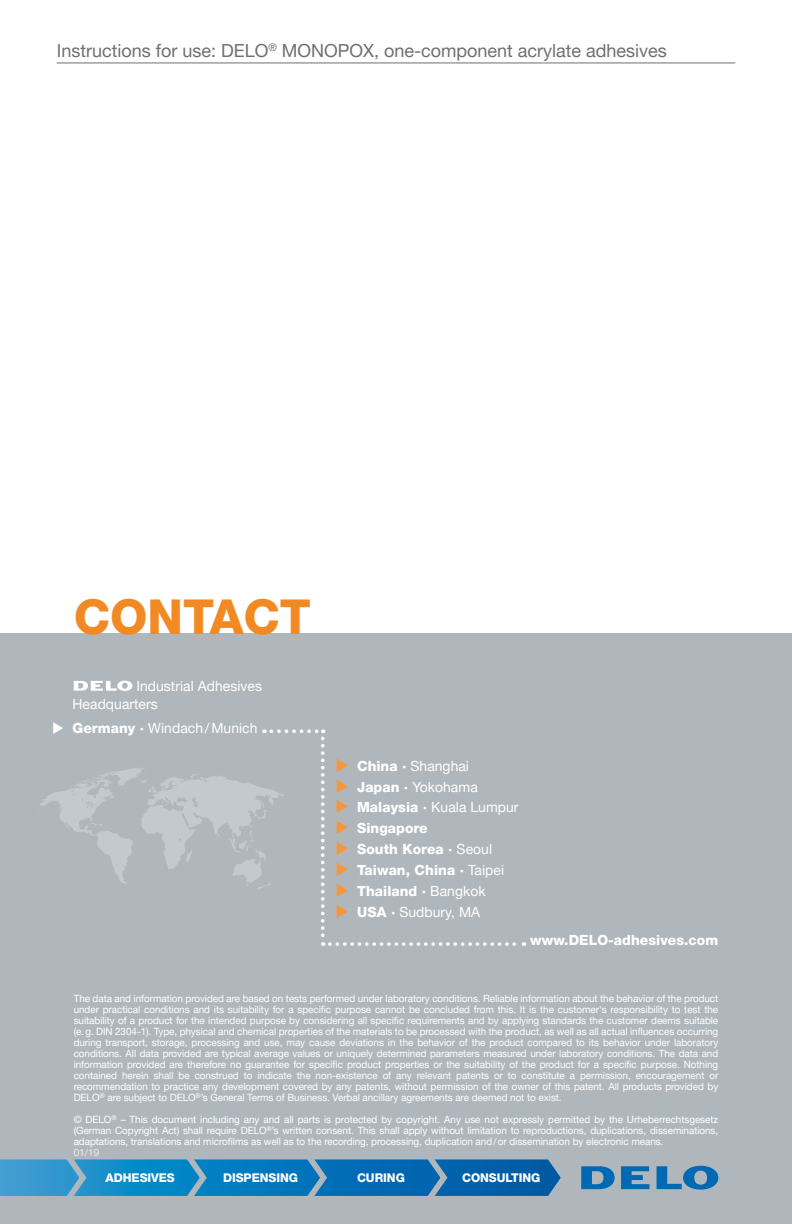
<style>
.page{position:relative;width:792px;height:1224px;background:#fff}
.page>*{position:absolute;margin:0;border:0;box-sizing:border-box;transform-origin:0 0}
.t1{font:800 48px "Helvetica Neue LT Pro";color:#f28a24}
.t2{font:18px "Helvetica Neue LT Pro";color:#6f6f6e}
.t3{font:14px/18px "Helvetica Neue LT Pro";letter-spacing:.005em;color:#fff}
.t4{font:800 14px "Helvetica Neue LT Pro";letter-spacing:.005em;color:#fff}
.t5{font:800 12px "Helvetica Neue LT Pro";letter-spacing:-.005em;color:#fff}
.t6{font:10px/11px "Helvetica Neue LT Pro";letter-spacing:-.005em;color:#fff;text-align:justify}
.t7{font:300 10px "Helvetica Neue LT Pro";color:#fff}
.s1{font-weight:800}
.s2{color:#f4973c}
.s3{font-weight:400}
</style>
<div class="page">
<div style="left:0;top:634px;width:792px;height:590px;background:#b0b7bc"></div>
<svg style="left:621px;top:1166px;width:29px;height:23px"></svg>
<svg style="left:581px;top:1166px;width:34px;height:23px"></svg>
<svg style="left:657px;top:1166px;width:61px;height:24px"></svg>
<svg style="left:0;top:1159px;width:561px;height:37px;background:#167cbb"></svg>
<svg style="left:74px;top:681px;width:58px;height:10px"></svg>
<svg style="left:40px;top:729px;width:485px;height:217px"></svg>
<hr style="left:57px;top:63px;width:678px;height:1px;background:#6f6f6e">
<h2 class="t2" style="left:57px;top:39px;width:612px">Instructions for use: DELO<sup>®</sup> MONOPOX, one-component acrylate adhesives</h2>
<h1 class="t1" style="left:74px;top:588px;width:239px">CONTACT</h1>
<h3 class="t3" style="left:73px;top:677px;width:191px;text-indent:64px">Industrial Adhesives<br>Headquarters</h3>
<h3 class="t3" style="left:52px;top:718px;width:207px">◆ <span class="s1">Germany ·</span> Windach / Munich</h3>
<h3 class="t3" style="left:336px;top:756px;width:135px"><span class="s2">◆</span> <span class="s1">China ·</span> Shanghai</h3>
<h3 class="t3" style="left:336px;top:777px;width:144px"><span class="s2">◆</span> <span class="s1">Japan ·</span> Yokohama</h3>
<h3 class="t3" style="left:336px;top:798px;width:185px"><span class="s2">◆</span> <span class="s1">Malaysia ·</span> Kuala Lumpur</h3>
<h3 class="t4" style="left:336px;top:820px;width:94px"><span class="s2">◆</span> Singapore</h3>
<h3 class="t4" style="left:336px;top:841px;width:158px"><span class="s2">◆</span> South Korea · <span class="s3">Seoul</span></h3>
<h3 class="t4" style="left:336px;top:862px;width:170px"><span class="s2">◆</span> Taiwan, China · <span class="s3">Taipei</span></h3>
<h3 class="t4" style="left:336px;top:882px;width:152px"><span class="s2">◆</span> Thailand · <span class="s3">Bangkok</span></h3>
<h3 class="t3" style="left:336px;top:902px;width:146px"><span class="s2">◆</span> <span class="s1">USA ·</span> Sudbury, MA</h3>
<h3 class="t4" style="left:530px;top:932px;width:190px">www.DELO-adhesives.com</h3>
<p class="t6" style="left:74px;top:993px;width:646px">The data and information provided are based on tests performed under laboratory conditions. Reliable information about the behavior of the product under practical conditions and its suitability for a specific purpose cannot be concluded from this. It is the customer‘s responsibility to test the suitability of a product for the intended purpose by considering all specific requirements and by applying standards the customer deems suitable (e. g. DIN 2304-1). Type, physical and chemical properties of the materials to be processed with the product, as well as all actual influences occurring during transport, storage, processing and use, may cause deviations in the behavior of the product compared to its behavior under laboratory conditions. All data provided are typical average values or uniquely determined parameters measured under laboratory conditions. The data and information provided are therefore no guarantee for specific product properties or the suitability of the product for a specific purpose. Nothing contained herein shall be construed to indicate the non-existence of any relevant patents or to constitute a permission, encouragement or recommendation to practice any development covered by any patents, without permission of the owner of this patent. All products provided by DELO<sup>®</sup> are subject to DELO<sup>®</sup>’s General Terms of Business. Verbal ancillary agreements are deemed not to exist.</p>
<p class="t6" style="left:74px;top:1114px;width:646px">© DELO<sup>®</sup> – This document including any and all parts is protected by copyright. Any use not expressly permitted by the Urheberrechtsgesetz (German Copyright Act) shall require DELO<sup>®</sup>’s written consent. This shall apply without limitation to reproductions, duplications, disseminations, adaptations, translations and microfilms as well as to the recording, processing, duplication and / or dissemination by electronic means.</p>
<p class="t7" style="left:74px;top:1146px;width:27px">01/19</p>
<p class="t5" style="left:106px;top:1171px;width:71px">ADHESIVES</p>
<p class="t5" style="left:223px;top:1171px;width:76px">DISPENSING</p>
<p class="t5" style="left:357px;top:1171px;width:49px">CURING</p>
<p class="t5" style="left:462px;top:1171px;width:80px">CONSULTING</p>
</div>
